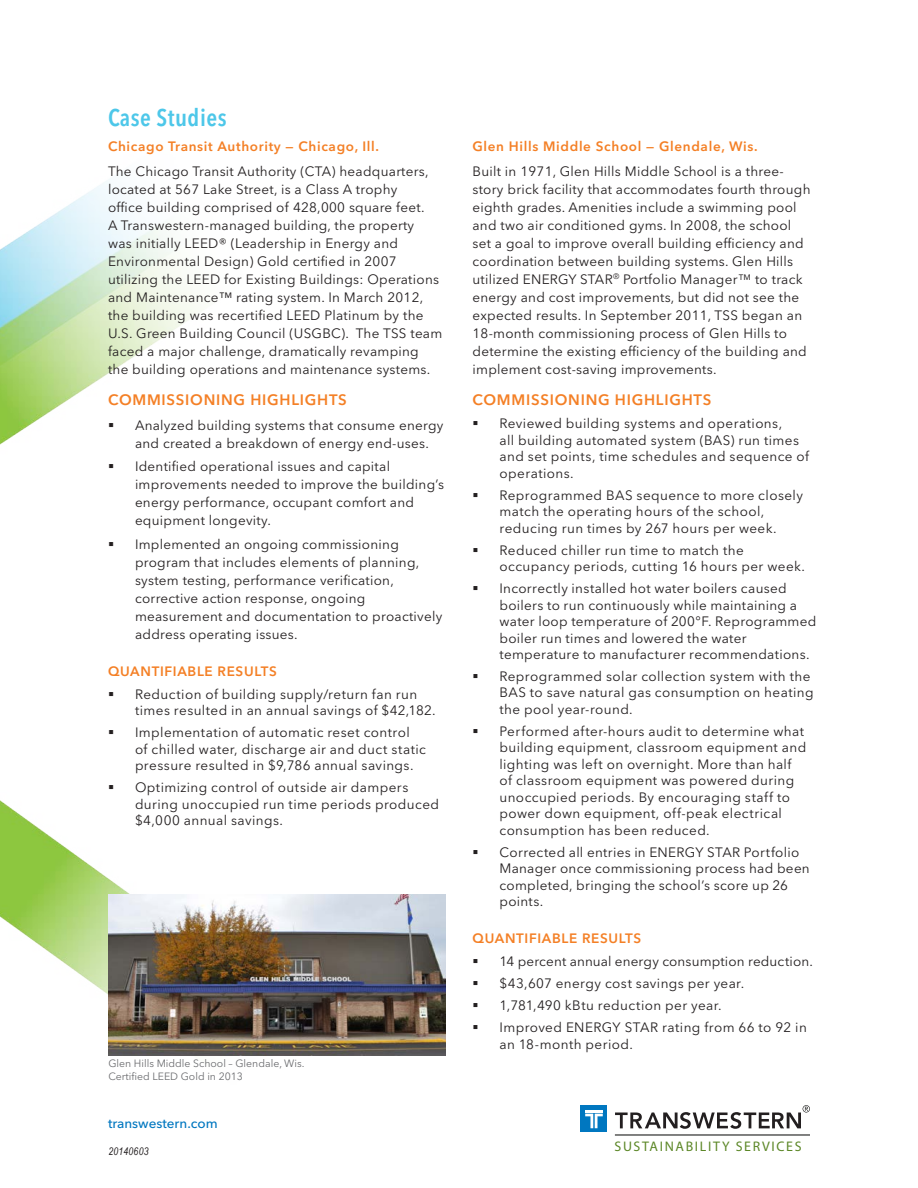
<style>
.page{position:relative;width:918px;height:1188px;background:#fff}
.page>*{position:absolute;margin:0;border:0;box-sizing:border-box;transform-origin:0 0}
.Blue_Body_Subheader{font:600 condensed 24px "Avenir Next LT Pro";letter-spacing:.02em;color:#4dc7e9}
.Orange_Subheader{font:600 15px "Avenir Next LT Pro";letter-spacing:.05em;color:#f48026}
.t1{font:13.95px "Myriad";letter-spacing:.115em;color:#5c8727}
.Body_Text{font:13.5px/18px "Avenir Next LT Pro";letter-spacing:.02em;color:#231f20}
.Orange_Subheader-2{font:600 13.5px "Avenir Next LT Pro";letter-spacing:.05em;color:#f48026}
.t2{font:500 13.5px "Avenir Next LT Pro";color:#0077c0}
.Photo_Caption{font:10.5px "Avenir Next LT Pro";color:#6c6d70}
.Attribution{font:10.5px "Avenir Next LT Pro";color:#6c6d70}
.t3{font:italic 10.5px "Arial Narrow";letter-spacing:.025em;color:#231f20}
.s1{font-family:"Avenir LT";font-weight:300}
</style>
<div class="page">
<div style="left:580px;top:1105px;width:27px;height:27px;background:#0077c0"></div>
<svg style="left:585px;top:1110px;width:18px;height:18px"></svg>
<svg style="left:615px;top:1105px;width:195px;height:24px"></svg>
<hr style="left:615px;top:1135px;width:195px;height:1px;background:#040503">
<img style="left:0;top:179px;width:202px;height:266px">
<img style="left:0;top:800px;width:394px;height:195px">
<img style="left:108px;top:895px;width:338px;height:161px">
<svg style="left:109px;top:423px;width:4px;height:4px"></svg>
<p class="Blue_Body_Subheader" style="left:108px;top:103px;width:120px">Case Studies</p>
<p class="Orange_Subheader-2" style="left:108px;top:138px;width:273px">Chicago Transit Authority — Chicago, Ill.</p>
<p class="Body_Text" style="left:108px;top:162px;width:336px">The Chicago Transit Authority (CTA) headquarters, located at 567 Lake Street, is a Class A trophy<br>office building comprised of 428,000 square feet.<br>A Transwestern-managed building, the property<br>was initially LEED® (Leadership in Energy and Environmental Design) Gold certified in 2007 utilizing the LEED for Existing Buildings: Operations and Maintenance™ rating system. In March 2012, the building was recertified LEED Platinum by the U.S. Green Building Council (USGBC). The TSS team faced a major challenge, dramatically revamping the building operations and maintenance systems.</p>
<p class="Orange_Subheader" style="left:108px;top:391px;width:240px">COMMISSIONING HIGHLIGHTS</p>
<p class="Body_Text" style="left:135px;top:416px;width:310px">Analyzed building systems that consume energy and created a breakdown of energy end-uses.</p>
<p class="Body_Text" style="left:135px;top:458px;width:311px">Identified operational issues and capital improvements needed to improve the building’s energy performance, occupant comfort and equipment longevity.</p>
<p class="Body_Text" style="left:135px;top:535px;width:309px">Implemented an ongoing commissioning program that includes elements of planning, system testing, performance verification, corrective action response, ongoing measurement and documentation to proactively address operating issues.</p>
<p class="Orange_Subheader-2" style="left:108px;top:663px;width:170px">QUANTIFIABLE RESULTS</p>
<p class="Body_Text" style="left:135px;top:686px;width:302px;line-height:16.5px">Reduction of building supply/return fan run times resulted in an annual savings of $42,182.</p>
<p class="Body_Text" style="left:135px;top:724px;width:293px;line-height:16.5px">Implementation of automatic reset control<br>of chilled water, discharge air and duct static pressure resulted in $9,786 annual savings.</p>
<p class="Body_Text" style="left:135px;top:779px;width:306px;line-height:16.5px">Optimizing control of outside air dampers during unoccupied run time periods produced $4,000 annual savings.</p>
<p class="Photo_Caption" style="left:108px;top:1057px;width:198px">Glen Hills Middle School – Glendale, Wis.</p>
<p class="Attribution" style="left:108px;top:1070px;width:136px">Certified LEED Gold in 2013</p>
<p class="t2" style="left:108px;top:1115px;width:111px">transwestern.com</p>
<p class="t3" style="left:108px;top:1144px;width:42px">20140603</p>
<p class="Orange_Subheader-2" style="left:472px;top:138px;width:287px">Glen Hills Middle School — Glendale, Wis.</p>
<p class="Body_Text" style="left:472px;top:162px;width:340px">Built in 1971, Glen Hills Middle School is a three&shy;story brick facility that accommodates fourth through eighth grades. Amenities include a swimming pool and two air conditioned gyms. In 2008, the school set a goal to improve overall building efficiency and coordination between building systems. Glen Hills utilized ENERGY STAR<sup>®</sup> Portfolio Manager<span class="s1">™</span> to track energy and cost improvements, but did not see the expected results. In September 2011, TSS began an 18-month commissioning process of Glen Hills to determine the existing efficiency of the building and implement cost-saving improvements.</p>
<p class="Orange_Subheader" style="left:472px;top:391px;width:240px">COMMISSIONING HIGHLIGHTS</p>
<p class="Body_Text" style="left:500px;top:415px;width:311px;line-height:16.5px">Reviewed building systems and operations,<br>all building automated system (BAS) run times and set points, time schedules and sequence of operations.</p>
<p class="Body_Text" style="left:500px;top:487px;width:305px;line-height:16.5px">Reprogrammed BAS sequence to more closely match the operating hours of the school, reducing run times by 267 hours per week.</p>
<p class="Body_Text" style="left:500px;top:542px;width:307px;line-height:16.5px">Reduced chiller run time to match the occupancy periods, cutting 16 hours per week.</p>
<p class="Body_Text" style="left:500px;top:580px;width:319px;line-height:16.5px">Incorrectly installed hot water boilers caused boilers to run continuously while maintaining a water loop temperature of 200°F. Reprogrammed boiler run times and lowered the water temperature to manufacturer recommendations.</p>
<p class="Body_Text" style="left:500px;top:668px;width:316px;line-height:16.5px">Reprogrammed solar collection system with the<br>BAS to save natural gas consumption on heating the pool year-round.</p>
<p class="Body_Text" style="left:500px;top:723px;width:308px;line-height:16.5px">Performed after-hours audit to determine what building equipment, classroom equipment and lighting was left on overnight. More than half of classroom equipment was powered during unoccupied periods. By encouraging staff to power down equipment, off-peak electrical consumption has been reduced.</p>
<p class="Body_Text" style="left:500px;top:844px;width:312px;line-height:16.5px">Corrected all entries in ENERGY STAR Portfolio Manager once commissioning process had been completed, bringing the school’s score up 26 points.</p>
<p class="Orange_Subheader-2" style="left:472px;top:930px;width:170px">QUANTIFIABLE RESULTS</p>
<p class="Body_Text" style="left:500px;top:953px;width:315px">14 percent annual energy consumption reduction.</p>
<p class="Body_Text" style="left:500px;top:975px;width:246px">$43,607 energy cost savings per year.</p>
<p class="Body_Text" style="left:500px;top:996px;width:224px">1,781,490 kBtu reduction per year.</p>
<p class="Body_Text" style="left:500px;top:1019px;width:309px;line-height:16.5px">Improved ENERGY STAR rating from 66 to 92 in an 18-month period.</p>
<p class="t1" style="left:615px;top:1139px;width:189px">SUSTAINABILITY SERVICES</p>
</div>
